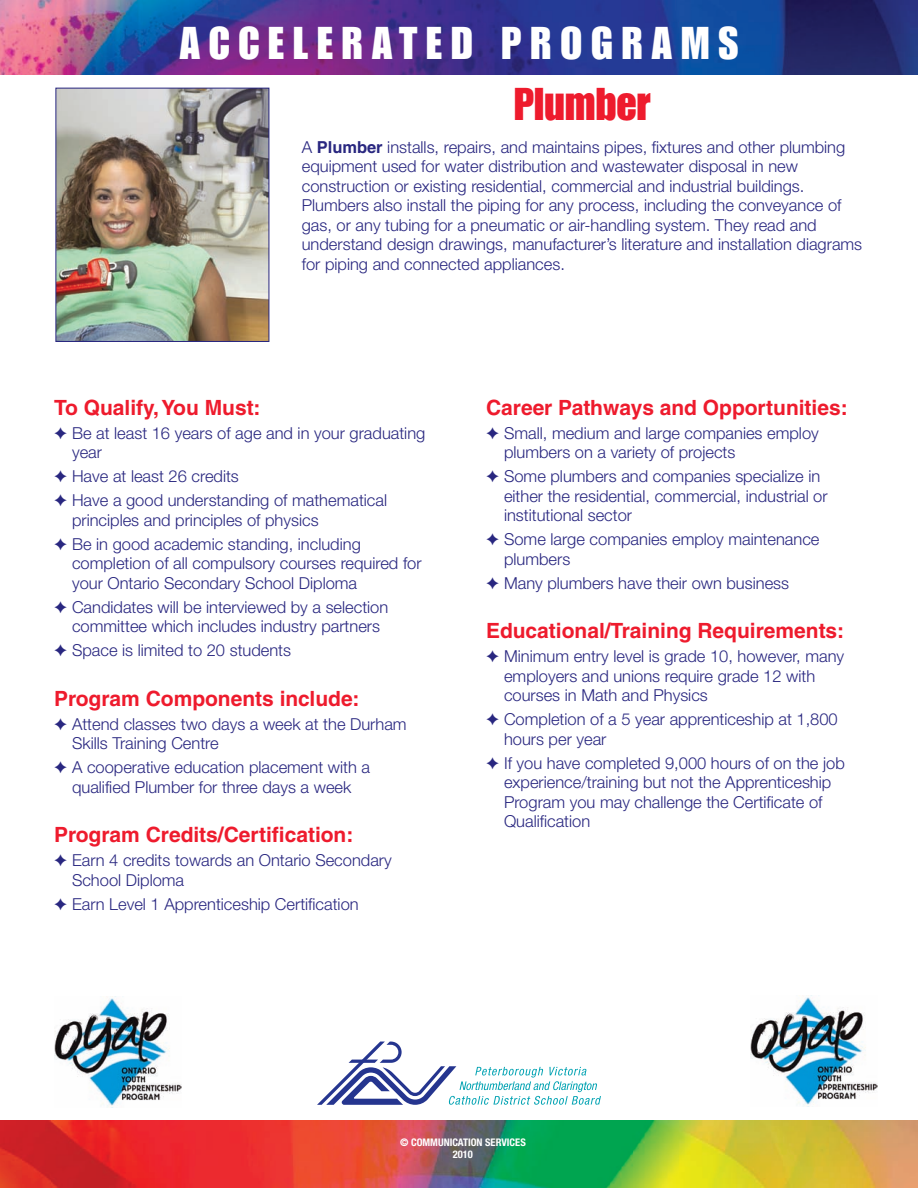
<style>
.page{position:relative;width:918px;height:1188px;background:#fff}
.page>*{position:absolute;margin:0;border:0;box-sizing:border-box;transform-origin:0 0}
.t1{font:45px "Impact";letter-spacing:.2em;color:#fff}
.t2{font:45px "Impact";color:#ee1b2d}
.t3{font:700 21px "Helvetica";color:#ee1b2d}
.t4{font:300 16.5px/19.5px "Helvetica Neue";color:#292780}
.t5{font:700 condensed 10.5px/12px "Helvetica Neue";color:#fff;text-align:center}
.s1{font-family:"Helvetica";font-weight:700}
</style>
<div class="page">
<img style="left:0;top:0;width:918px;height:74px">
<img style="left:0;top:1120px;width:918px;height:68px">
<svg style="left:317px;top:1042px;width:284px;height:63px"></svg>
<img style="left:750px;top:995px;width:128px;height:112px">
<img style="left:54px;top:996px;width:127px;height:112px">
<img style="left:58px;top:90px;width:209px;height:250px">
<div style="left:56px;top:88px;width:213px;height:254px;border:1px solid #292780"></div>
<h1 class="t1" style="left:179px;top:27px;width:561px">ACCELERATED PROGRAMS</h1>
<h1 class="t2" style="left:514px;top:88px;width:138px">Plumber</h1>
<p class="t4" style="left:302px;top:137px;width:562px">A <span class="s1">Plumber</span> installs, repairs, and maintains pipes, fixtures and other plumbing equipment used for water distribution and wastewater disposal in new construction or existing residential, commercial and industrial buildings.<br>Plumbers also install the piping for any process, including the conveyance of gas, or any tubing for a pneumatic or air-handling system. They read and understand design drawings, manufacturer’s literature and installation diagrams for piping and connected appliances.</p>
<p class="t3" style="left:54px;top:399px;width:208px">To Qualify,You Must:</p>
<p class="t4" style="left:72px;top:423px;width:355px;text-indent:-18px">✦ Be at least 16 years of age and in your graduating year</p>
<p class="t4" style="left:54px;top:464px;width:335px;line-height:24px">✦ Have at least 26 credits<br>✦ Have a good understanding of mathematical</p>
<p class="t4" style="left:54px;top:507px;width:308px;line-height:24px;text-indent:18px">principles and principles of physics<br>✦ Be in good academic standing, including</p>
<p class="t4" style="left:72px;top:553px;width:351px">completion of all compulsory courses required for your Ontario Secondary School Diploma</p>
<p class="t4" style="left:54px;top:597px;width:336px;text-align:center">✦ Candidates will be interviewed by a selection committee which includes industry partners</p>
<p class="t4" style="left:54px;top:640px;width:239px">✦ Space is limited to 20 students</p>
<p class="t3" style="left:54px;top:690px;width:307px">Program Components include:</p>
<p class="t4" style="left:72px;top:714px;width:336px;text-indent:-18px">✦ Attend classes two days a week at the Durham<br>Skills Training Centre</p>
<p class="t4" style="left:54px;top:757px;width:318px;text-align:center">✦ A cooperative education placement with a qualified Plumber for three days a week</p>
<p class="t3" style="left:54px;top:827px;width:301px">Program Credits/Certification:</p>
<p class="t4" style="left:72px;top:850px;width:321px;text-indent:-18px">✦ Earn 4 credits towards an Ontario Secondary<br>School Diploma</p>
<p class="t4" style="left:54px;top:894px;width:306px">✦ Earn Level 1 Apprenticeship Certification</p>
<p class="t3" style="left:486px;top:399px;width:363px">Career Pathways and Opportunities:</p>
<p class="t4" style="left:504px;top:423px;width:316px;text-indent:-18px">✦ Small, medium and large companies employ plumbers on a variety of projects</p>
<p class="t4" style="left:504px;top:466px;width:325px;text-indent:-18px">✦ Some plumbers and companies specialize in either the residential, commercial, industrial or institutional sector</p>
<p class="t4" style="left:504px;top:529px;width:317px;text-indent:-18px">✦ Some large companies employ maintenance plumbers</p>
<p class="t4" style="left:486px;top:573px;width:305px">✦ Many plumbers have their own business</p>
<p class="t3" style="left:486px;top:623px;width:360px">Educational/Training Requirements:</p>
<p class="t4" style="left:504px;top:646px;width:342px;text-indent:-18px">✦ Minimum entry level is grade 10, however, many employers and unions require grade 12 with courses in Math and Physics</p>
<p class="t4" style="left:504px;top:709px;width:335px;text-indent:-18px">✦ Completion of a 5 year apprenticeship at 1,800 hours per year</p>
<p class="t4" style="left:504px;top:753px;width:342px;text-indent:-18px">✦ If you have completed 9,000 hours of on the job experience/training but not the Apprenticeship Program you may challenge the Certificate of Qualification</p>
<p class="t5" style="left:400px;top:1137px;width:127px">© COMMUNICATION SERVICES<br>2010</p>
</div>
